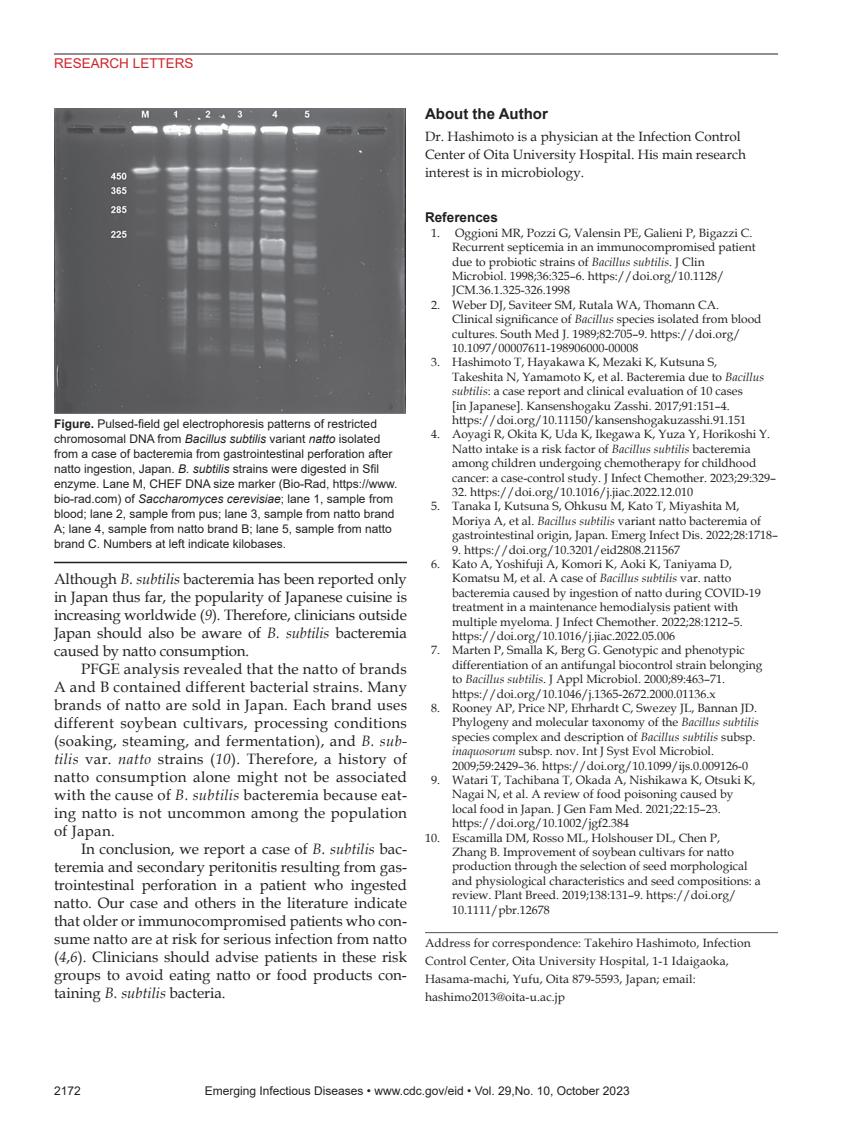
<style>
.page{position:relative;width:851px;height:1134px;background:#fff}
.page>*{position:absolute;margin:0;border:0;box-sizing:border-box;transform-origin:0 0}
.t1{font:15px/18px "Book Antiqua";color:#231f20;text-align:justify}
.t2{font:700 15px "Arial";color:#231f20}
.t3{font:13.5px/18px "Book Antiqua";color:#231f20}
.t4{font:13.5px "Arial";color:#d1232a}
.t5{font:700 13.5px "Arial";color:#231f20}
.t6{font:12px/14.4px "Book Antiqua";color:#231f20}
.t7{font:12px/15px "Arial";color:#231f20}
.s1{font-weight:700}
.s2{font-style:italic}
</style>
<div class="page">
<hr style="left:54px;top:54px;width:724px;height:1px;background:#231f20">
<hr style="left:425px;top:932px;width:353px;height:1px;background:#636366">
<img style="left:54px;top:108px;width:351px;height:305px">
<hr style="left:54px;top:562px;width:353px;height:1px;background:#231f20">
<p class="t4" style="left:54px;top:54px;width:141px">RESEARCH LETTERS</p>
<p class="t7" style="left:54px;top:417px;width:345px"><span class="s1">Figure.</span> Pulsed-field gel electrophoresis patterns of restricted chromosomal DNA from <span class="s2">Bacillus subtilis</span> variant <span class="s2">natto</span> isolated from a case of bacteremia from gastrointestinal perforation after natto ingestion, Japan. <span class="s2">B. subtilis</span> strains were digested in Sfil enzyme. Lane M, CHEF DNA size marker (Bio-Rad, https://www. bio-rad.com) of <span class="s2">Saccharomyces cerevisiae</span>; lane 1, sample from blood; lane 2, sample from pus; lane 3, sample from natto brand A; lane 4, sample from natto brand B; lane 5, sample from natto brand C. Numbers at left indicate kilobases.</p>
<p class="t1" style="left:54px;top:569px;width:354px">Although <span class="s2">B. subtilis</span> bacteremia has been reported only in Japan thus far, the popularity of Japanese cuisine is increasing worldwide (<span class="s2">9</span>). Therefore, clinicians outside Japan should also be aware of <span class="s2">B. subtilis</span> bacteremia caused by natto consumption.</p>
<p class="t1" style="left:54px;top:659px;width:354px;text-indent:27px">PFGE analysis revealed that the natto of brands A and B contained different bacterial strains. Many brands of natto are sold in Japan. Each brand uses different soybean cultivars, processing conditions (soaking, steaming, and fermentation), and <span class="s2">B. sub&shy;tilis</span> var. <span class="s2">natto</span> strains (<span class="s2">10</span>). Therefore, a history of natto consumption alone might not be associated with the cause of <span class="s2">B. subtilis</span> bacteremia because eat&shy;ing natto is not uncommon among the population of Japan.</p>
<p class="t1" style="left:54px;top:839px;width:354px;text-indent:27px">In conclusion, we report a case of <span class="s2">B. subtilis</span> bac&shy;teremia and secondary peritonitis resulting from gas&shy;trointestinal perforation in a patient who ingested natto. Our case and others in the literature indicate that older or immunocompromised patients who con&shy;sume natto are at risk for serious infection from natto (<span class="s2">4</span>,<span class="s2">6</span>). Clinicians should advise patients in these risk groups to avoid eating natto or food products con&shy;taining <span class="s2">B. subtilis</span> bacteria.</p>
<p class="t2" style="left:425px;top:103px;width:124px">About the Author</p>
<p class="t3" style="left:425px;top:128px;width:322px">Dr. Hashimoto is a physician at the Infection Control<br>Center of Oita University Hospital. His main research interest is in microbiology.</p>
<p class="t5" style="left:425px;top:208px;width:74px">References</p>
<p class="t6" style="left:452px;top:225px;width:305px;text-indent:-21px">1. Oggioni MR, Pozzi G, Valensin PE, Galieni P, Bigazzi C.<br>Recurrent septicemia in an immunocompromised patient due to probiotic strains of <span class="s2">Bacillus subtilis</span>. J Clin Microbiol. 1998;36:325–6. https://doi.org/10.1128/ JCM.36.1.325-326.1998</p>
<p class="t6" style="left:452px;top:297px;width:311px;text-indent:-21px">2. Weber DJ, Saviteer SM, Rutala WA, Thomann CA.<br>Clinical significance of <span class="s2">Bacillus</span> species isolated from blood cultures. South Med J. 1989;82:705–9. https://doi.org/ 10.1097/00007611-198906000-00008</p>
<p class="t6" style="left:452px;top:355px;width:313px;text-indent:-21px">3. Hashimoto T, Hayakawa K, Mezaki K, Kutsuna S, Takeshita N, Yamamoto K, et al. Bacteremia due to <span class="s2">Bacillus subtilis</span>: a case report and clinical evaluation of 10 cases<br>[in Japanese]. Kansenshogaku Zasshi. 2017;91:151–4. https://doi.org/10.11150/kansenshogakuzasshi.91.151</p>
<p class="t6" style="left:452px;top:427px;width:325px;text-indent:-21px">4. Aoyagi R, Okita K, Uda K, Ikegawa K, Yuza Y, Horikoshi Y.<br>Natto intake is a risk factor of <span class="s2">Bacillus subtilis</span> bacteremia among children undergoing chemotherapy for childhood cancer: a case-control study. J Infect Chemother. 2023;29:329–</p>
<p class="t6" style="left:452px;top:485px;width:242px">32. https://doi.org/10.1016/j.jiac.2022.12.010</p>
<p class="t6" style="left:452px;top:499px;width:327px;text-indent:-21px">5. Tanaka I, Kutsuna S, Ohkusu M, Kato T, Miyashita M,<br>Moriya A, et al. <span class="s2">Bacillus subtilis</span> variant natto bacteremia of gastrointestinal origin, Japan. Emerg Infect Dis. 2022;28:1718–</p>
<p class="t6" style="left:452px;top:542px;width:230px">9. https://doi.org/10.3201/eid2808.211567</p>
<p class="t6" style="left:452px;top:557px;width:310px;text-indent:-21px">6. Kato A, Yoshifuji A, Komori K, Aoki K, Taniyama D, Komatsu M, et al. A case of <span class="s2">Bacillus subtilis</span> var. natto bacteremia caused by ingestion of natto during COVID-19 treatment in a maintenance hemodialysis patient with multiple myeloma. J Infect Chemother. 2022;28:1212–5. https://doi.org/10.1016/j.jiac.2022.05.006</p>
<p class="t6" style="left:452px;top:643px;width:312px;text-indent:-21px">7. Marten P, Smalla K, Berg G. Genotypic and phenotypic differentiation of an antifungal biocontrol strain belonging to <span class="s2">Bacillus subtilis</span>. J Appl Microbiol. 2000;89:463–71. https://doi.org/10.1046/j.1365-2672.2000.01136.x</p>
<p class="t6" style="left:452px;top:701px;width:308px;text-indent:-21px">8. Rooney AP, Price NP, Ehrhardt C, Swezey JL, Bannan JD.<br>Phylogeny and molecular taxonomy of the <span class="s2">Bacillus subtilis </span>species complex and description of <span class="s2">Bacillus subtilis</span> subsp. <span class="s2">inaquosorum</span> subsp. nov. Int J Syst Evol Microbiol.<br>2009;59:2429–36. https://doi.org/10.1099/ijs.0.009126-0</p>
<p class="t6" style="left:452px;top:773px;width:305px;text-indent:-21px">9. Watari T, Tachibana T, Okada A, Nishikawa K, Otsuki K, Nagai N, et al. A review of food poisoning caused by local food in Japan. J Gen Fam Med. 2021;22:15–23. https://doi.org/10.1002/jgf2.384</p>
<p class="t6" style="left:452px;top:830px;width:310px;text-indent:-27px">10. Escamilla DM, Rosso ML, Holshouser DL, Chen P,<br>Zhang B. Improvement of soybean cultivars for natto production through the selection of seed morphological and physiological characteristics and seed compositions: a review. Plant Breed. 2019;138:131–9. https://doi.org/ 10.1111/pbr.12678</p>
<p class="t6" style="left:425px;top:933px;width:327px;line-height:18px">Address for correspondence: Takehiro Hashimoto, Infection Control Center, Oita University Hospital, 1-1 Idaigaoka, Hasama-machi, Yufu, Oita 879-5593, Japan; email: hashimo2013@oita-u.ac.jp</p>
<p class="t7" style="left:54px;top:1084px;width:28px">2172</p>
<p class="t7" style="left:205px;top:1084px;width:426px">Emerging Infectious Diseases • www.cdc.gov/eid • Vol. 29,No. 10, October 2023</p>
</div>
